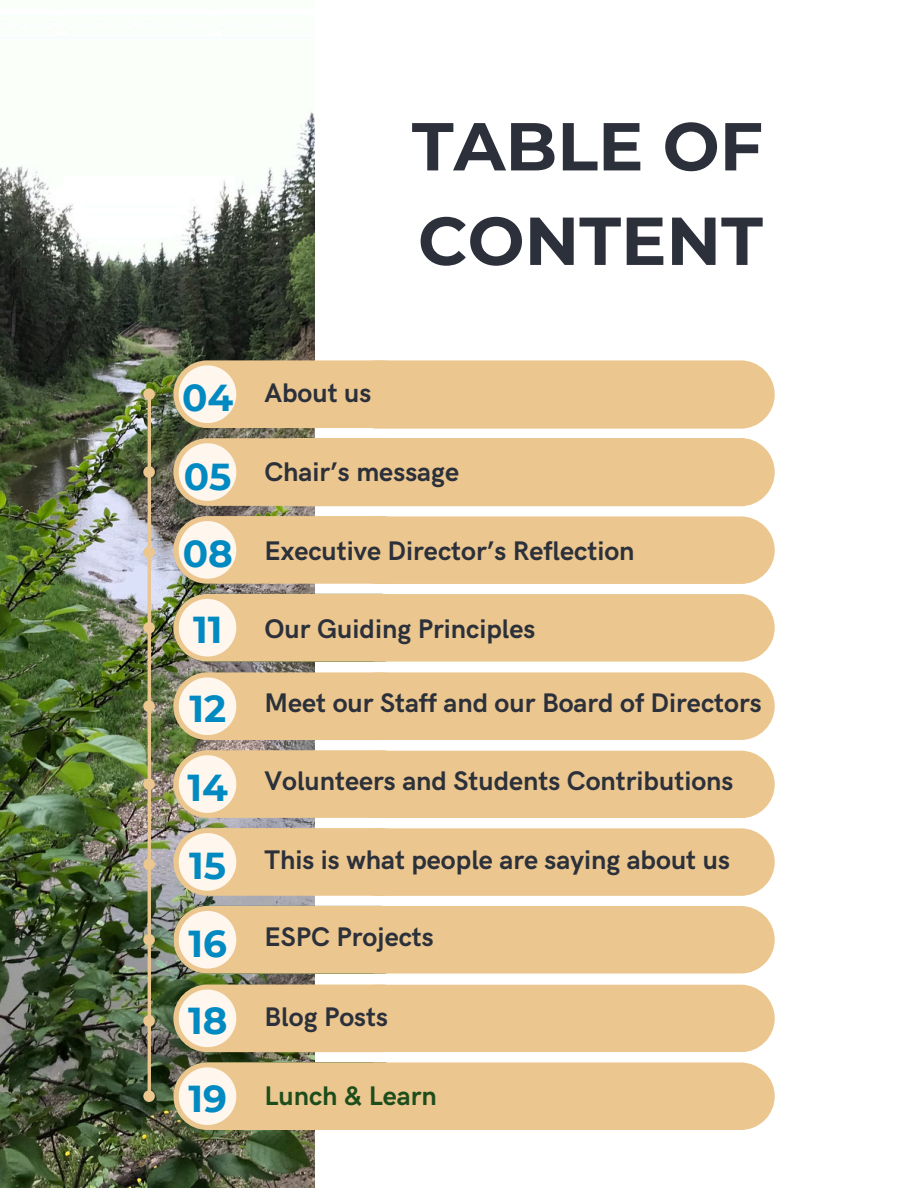
<style>
.page{position:relative;width:918px;height:1188px;background:#fff}
.page>*{position:absolute;margin:0;border:0;box-sizing:border-box;transform-origin:0 0}
.t1{font:700 67.65px/94.5px "Montserrat";color:#2b303a}
.t2{font:700 37.5px "Montserrat";color:#008ac1}
.t3{font:700 27px "HK Grotesk Pro";color:#2b303a}
.t4{font:700 27px "HK Grotesk Pro";color:#1d4d1b}
</style>
<div class="page">
<img style="left:0;top:112px;width:315px;height:1076px">
<div style="left:173px;top:594px;width:242px;height:68px;background:#ebc78f;border-radius:34px"></div>
<svg style="left:179px;top:599px;width:57px;height:58px"></svg>
<div style="left:173px;top:516px;width:242px;height:68px;background:#ebc78f;border-radius:34px"></div>
<svg style="left:179px;top:521px;width:57px;height:58px"></svg>
<div style="left:173px;top:438px;width:242px;height:68px;background:#ebc78f;border-radius:34px"></div>
<svg style="left:179px;top:443px;width:57px;height:58px"></svg>
<div style="left:173px;top:360px;width:242px;height:68px;background:#ebc78f;border-radius:34px"></div>
<svg style="left:179px;top:365px;width:57px;height:58px"></svg>
<svg style="left:143px;top:547px;width:12px;height:87px"></svg>
<svg style="left:143px;top:466px;width:12px;height:12px"></svg>
<svg style="left:143px;top:388px;width:12px;height:12px"></svg>
<div style="left:173px;top:906px;width:242px;height:68px;background:#ebc78f;border-radius:34px"></div>
<svg style="left:179px;top:911px;width:57px;height:58px"></svg>
<div style="left:173px;top:828px;width:242px;height:68px;background:#ebc78f;border-radius:34px"></div>
<svg style="left:179px;top:833px;width:57px;height:58px"></svg>
<div style="left:173px;top:750px;width:242px;height:68px;background:#ebc78f;border-radius:34px"></div>
<svg style="left:179px;top:755px;width:57px;height:58px"></svg>
<div style="left:173px;top:672px;width:242px;height:68px;background:#ebc78f;border-radius:34px"></div>
<svg style="left:179px;top:677px;width:57px;height:58px"></svg>
<svg style="left:143px;top:859px;width:12px;height:87px"></svg>
<svg style="left:143px;top:778px;width:12px;height:12px"></svg>
<svg style="left:143px;top:700px;width:12px;height:12px"></svg>
<div style="left:173px;top:1062px;width:242px;height:68px;background:#ebc78f;border-radius:34px"></div>
<svg style="left:179px;top:1067px;width:57px;height:58px"></svg>
<div style="left:173px;top:985px;width:242px;height:67px;background:#ebc78f;border-radius:34px"></div>
<svg style="left:179px;top:990px;width:57px;height:57px"></svg>
<svg style="left:143px;top:1015px;width:12px;height:87px"></svg>
<hr style="left:148px;top:399px;width:3px;height:697px;background:#ebc78f">
<div style="left:344px;top:360px;width:431px;height:69px;background:#ebc78f;border-radius:34px"></div>
<div style="left:264px;top:438px;width:511px;height:68px;background:#ebc78f;border-radius:34px"></div>
<div style="left:344px;top:516px;width:431px;height:68px;background:#ebc78f;border-radius:34px"></div>
<div style="left:344px;top:594px;width:431px;height:68px;background:#ebc78f;border-radius:34px"></div>
<div style="left:344px;top:672px;width:431px;height:68px;background:#ebc78f;border-radius:34px"></div>
<div style="left:344px;top:751px;width:431px;height:67px;background:#ebc78f;border-radius:34px"></div>
<div style="left:344px;top:828px;width:431px;height:68px;background:#ebc78f;border-radius:34px"></div>
<div style="left:344px;top:906px;width:431px;height:68px;background:#ebc78f;border-radius:34px"></div>
<div style="left:344px;top:985px;width:431px;height:67px;background:#ebc78f;border-radius:34px"></div>
<div style="left:344px;top:1062px;width:431px;height:68px;background:#ebc78f;border-radius:34px"></div>
<p class="t1" style="left:412px;top:99px;width:353px">TABLE OF<br>CONTENT</p>
<h1 class="t2" style="left:182px;top:375px;width:53px">04</h1>
<p class="t3" style="left:264px;top:378px;width:108px">About us</p>
<p class="t2" style="left:184px;top:454px;width:49px">05</p>
<p class="t3" style="left:264px;top:457px;width:196px">Chair’s message</p>
<p class="t2" style="left:183px;top:530px;width:52px">08</p>
<p class="t3" style="left:264px;top:535px;width:372px">Executive Director’s Reflection</p>
<p class="t2" style="left:193px;top:607px;width:31px">11</p>
<p class="t3" style="left:264px;top:614px;width:272px">Our Guiding Principles</p>
<p class="t2" style="left:189px;top:686px;width:38px">12</p>
<p class="t3" style="left:264px;top:687px;width:499px">Meet our Staff and our Board of Directors</p>
<p class="t2" style="left:188px;top:765px;width:42px">14</p>
<p class="t3" style="left:264px;top:766px;width:471px">Volunteers and Students Contributions</p>
<p class="t2" style="left:189px;top:843px;width:38px">15</p>
<p class="t3" style="left:264px;top:845px;width:467px">This is what people are saying about us</p>
<p class="t2" style="left:188px;top:920px;width:40px">16</p>
<p class="t3" style="left:264px;top:921px;width:171px">ESPC Projects</p>
<p class="t2" style="left:188px;top:998px;width:41px">18</p>
<p class="t3" style="left:264px;top:1002px;width:125px">Blog Posts</p>
<p class="t2" style="left:188px;top:1076px;width:40px">19</p>
<p class="t4" style="left:264px;top:1081px;width:174px">Lunch &amp; Learn</p>
</div>
